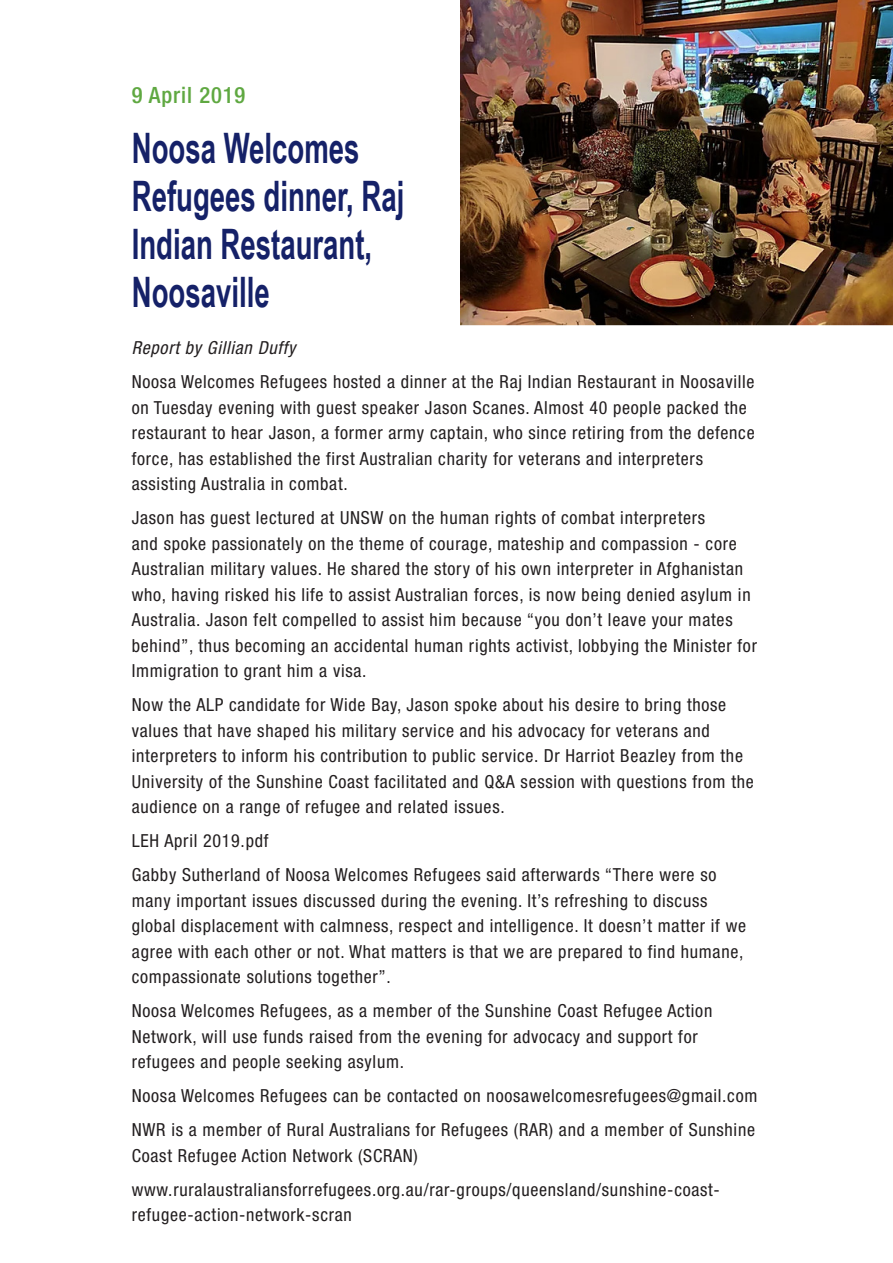
<style>
.page{position:relative;width:893px;height:1263px;background:#fff}
.page>*{position:absolute;margin:0;border:0;box-sizing:border-box;transform-origin:0 0}
.HEAD{font:700 42px/48px "Arial Narrow";color:#152168;scale:.8 1}
.DATE{font:500 condensed 22.5px "Helvetica Neue";letter-spacing:.04em;color:#5fa841}
.TEXT{font:condensed 18px/25.5px "Helvetica Neue";letter-spacing:.04em;color:#231f20}
.TEXT-2{font:italic condensed 18px "Helvetica Neue";letter-spacing:.04em;color:#231f20}
</style>
<div class="page">
<img style="left:460px;top:0;width:433px;height:325px">
<p class="DATE" style="left:132px;top:81px;width:115px">9 April 2019</p>
<p class="HEAD" style="left:132px;top:123px;width:342px">Noosa Welcomes<br>Refugees dinner, Raj<br>Indian Restaurant,<br>Noosaville</p>
<p class="TEXT-2" style="left:132px;top:337px;width:165px">Report by Gillian Duffy</p>
<p class="TEXT" style="left:132px;top:369px;width:624px">Noosa Welcomes Refugees hosted a dinner at the Raj Indian Restaurant in Noosaville on Tuesday evening with guest speaker Jason Scanes. Almost 40 people packed the restaurant to hear Jason, a former army captain, who since retiring from the defence force, has established the first Australian charity for veterans and interpreters assisting Australia in combat.</p>
<p class="TEXT" style="left:132px;top:505px;width:627px">Jason has guest lectured at UNSW on the human rights of combat interpreters<br>and spoke passionately on the theme of courage, mateship and compassion - core Australian military values. He shared the story of his own interpreter in Afghanistan who, having risked his life to assist Australian forces, is now being denied asylum in Australia. Jason felt compelled to assist him because “you don’t leave your mates behind”, thus becoming an accidental human rights activist, lobbying the Minister for Immigration to grant him a visa.</p>
<p class="TEXT" style="left:132px;top:692px;width:623px">Now the ALP candidate for Wide Bay, Jason spoke about his desire to bring those values that have shaped his military service and his advocacy for veterans and interpreters to inform his contribution to public service. Dr Harriot Beazley from the University of the Sunshine Coast facilitated and Q&amp;A session with questions from the audience on a range of refugee and related issues.</p>
<p class="TEXT" style="left:132px;top:828px;width:138px">LEH April 2019.pdf</p>
<p class="TEXT" style="left:132px;top:862px;width:616px">Gabby Sutherland of Noosa Welcomes Refugees said afterwards “There were so many important issues discussed during the evening. It’s refreshing to discuss global displacement with calmness, respect and intelligence. It doesn’t matter if we agree with each other or not. What matters is that we are prepared to find humane, compassionate solutions together”.</p>
<p class="TEXT" style="left:132px;top:998px;width:582px">Noosa Welcomes Refugees, as a member of the Sunshine Coast Refugee Action<br>Network, will use funds raised from the evening for advocacy and support for refugees and people seeking asylum.</p>
<p class="TEXT" style="left:132px;top:1083px;width:627px">Noosa Welcomes Refugees can be contacted on noosawelcomesrefugees@gmail.com</p>
<p class="TEXT" style="left:132px;top:1117px;width:625px">NWR is a member of Rural Australians for Refugees (RAR) and a member of Sunshine<br>Coast Refugee Action Network (SCRAN)</p>
<p class="TEXT" style="left:132px;top:1177px;width:590px">www.ruralaustraliansforrefugees.org.au/rar-groups/queensland/sunshine-coast&shy;refugee-action-network-scran</p>
</div>
